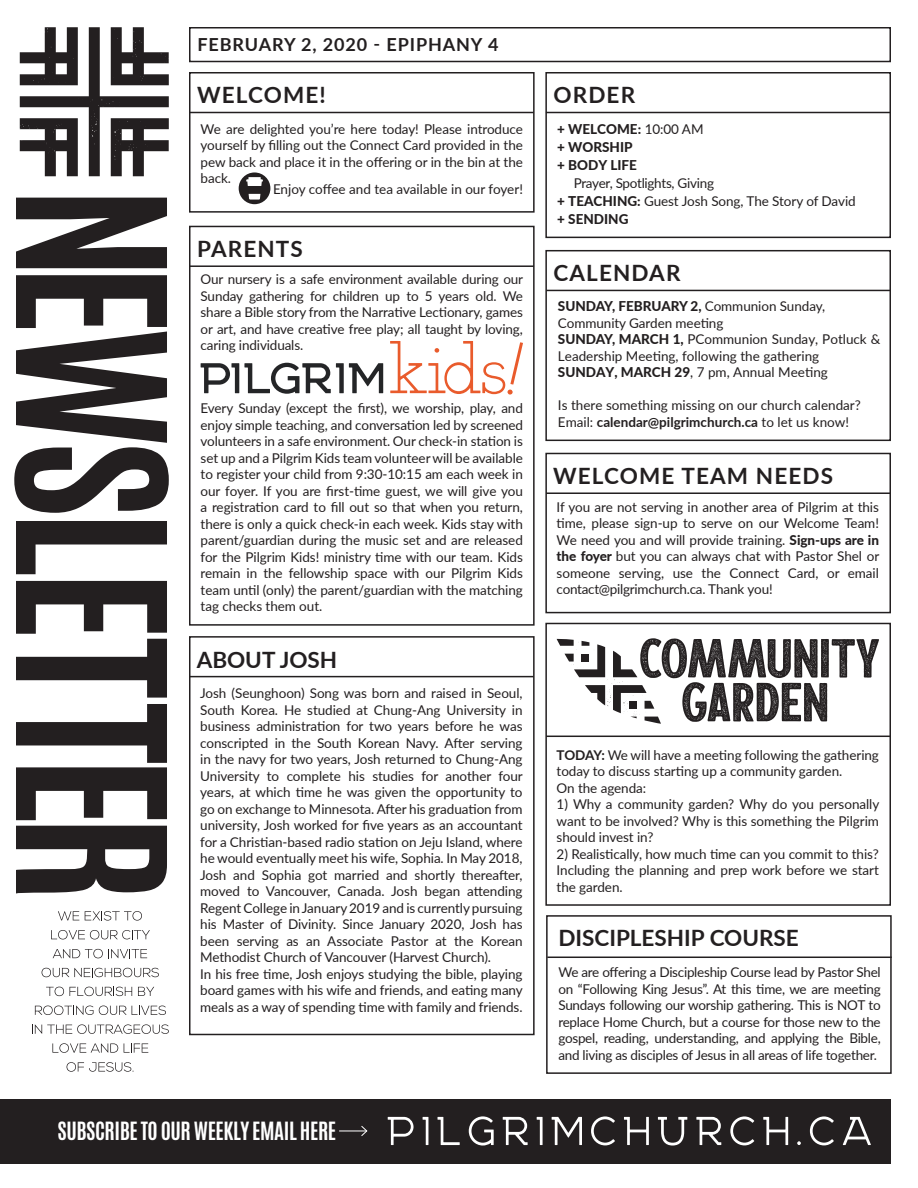
<style>
.page{position:relative;width:918px;height:1188px;background:#fff}
.page>*{position:absolute;margin:0;border:0;box-sizing:border-box;transform-origin:0 0}
.t1{font:700 22.5px "Lato";letter-spacing:.05em;color:#231f20}
.t2{font:700 22.5px "Lato";color:#231f20}
.t3{font:700 21px "Antonio";letter-spacing:-.02em;color:#fff}
.t4{font:700 18px "Lato";letter-spacing:.05em;color:#231f20}
.t5{font:13.5px/16.5px "Lato";letter-spacing:-.005em;color:#231f20;text-align:justify}
.t6{font:800 13.5px "Lato";color:#231f20}
.t7{font:700 13.5px "Lato";color:#231f20}
.s1{font-weight:400}
.s2{font-weight:800}
.s3{font-weight:700}
</style>
<div class="page">
<svg style="left:239px;top:172px;width:31px;height:32px"></svg>
<div style="left:0;top:1099px;width:891px;height:64px;background:#231f20"></div>
<svg style="left:388px;top:1117px;width:26px;height:28px"></svg>
<svg style="left:423px;top:1117px;width:5px;height:28px"></svg>
<svg style="left:438px;top:1117px;width:22px;height:28px"></svg>
<svg style="left:469px;top:1116px;width:25px;height:30px"></svg>
<svg style="left:503px;top:1117px;width:25px;height:28px"></svg>
<svg style="left:537px;top:1117px;width:6px;height:28px"></svg>
<svg style="left:552px;top:1117px;width:30px;height:28px"></svg>
<svg style="left:591px;top:1116px;width:24px;height:30px"></svg>
<svg style="left:624px;top:1117px;width:25px;height:28px"></svg>
<svg style="left:658px;top:1117px;width:29px;height:29px"></svg>
<svg style="left:696px;top:1117px;width:25px;height:28px"></svg>
<svg style="left:730px;top:1116px;width:24px;height:30px"></svg>
<svg style="left:763px;top:1117px;width:25px;height:28px"></svg>
<svg style="left:797px;top:1141px;width:4px;height:4px"></svg>
<svg style="left:810px;top:1116px;width:24px;height:30px"></svg>
<svg style="left:843px;top:1117px;width:28px;height:28px"></svg>
<svg style="left:16px;top:198px;width:151px;height:70px"></svg>
<svg style="left:14px;top:275px;width:155px;height:238px"></svg>
<svg style="left:16px;top:521px;width:151px;height:53px"></svg>
<svg style="left:16px;top:581px;width:151px;height:117px"></svg>
<svg style="left:16px;top:704px;width:151px;height:116px"></svg>
<svg style="left:16px;top:826px;width:151px;height:67px"></svg>
<svg style="left:20px;top:27px;width:149px;height:149px"></svg>
<svg style="left:58px;top:911px;width:21px;height:9px"></svg>
<svg style="left:85px;top:911px;width:57px;height:10px"></svg>
<svg style="left:51px;top:930px;width:99px;height:10px"></svg>
<svg style="left:53px;top:949px;width:94px;height:9px"></svg>
<svg style="left:42px;top:968px;width:117px;height:10px"></svg>
<svg style="left:46px;top:987px;width:86px;height:10px"></svg>
<svg style="left:138px;top:987px;width:16px;height:9px"></svg>
<svg style="left:35px;top:1006px;width:131px;height:9px"></svg>
<svg style="left:32px;top:1024px;width:137px;height:10px"></svg>
<svg style="left:52px;top:1043px;width:66px;height:10px"></svg>
<svg style="left:124px;top:1043px;width:24px;height:10px"></svg>
<svg style="left:67px;top:1062px;width:67px;height:10px"></svg>
<div style="left:189px;top:72px;width:346px;height:141px;border:2px solid #231f20"></div>
<hr style="left:190px;top:112px;width:344px;height:1px;background:#231f20">
<svg style="left:201px;top:363px;width:182px;height:31px"></svg>
<svg style="left:390px;top:341px;width:133px;height:54px"></svg>
<div style="left:189px;top:226px;width:346px;height:400px;border:2px solid #231f20"></div>
<hr style="left:190px;top:265px;width:344px;height:2px;background:#231f20">
<div style="left:545px;top:72px;width:346px;height:166px;border:2px solid #231f20"></div>
<hr style="left:546px;top:112px;width:344px;height:1px;background:#231f20">
<div style="left:189px;top:27px;width:702px;height:35px;border:2px solid #231f20"></div>
<div style="left:545px;top:250px;width:346px;height:191px;border:2px solid #231f20"></div>
<hr style="left:546px;top:290px;width:344px;height:1px;background:#231f20">
<div style="left:545px;top:453px;width:346px;height:160px;border:2px solid #231f20"></div>
<hr style="left:546px;top:492px;width:344px;height:2px;background:#231f20">
<svg style="left:339px;top:1126px;width:29px;height:10px"></svg>
<div style="left:545px;top:623px;width:346px;height:283px;border:2px solid #231f20"></div>
<hr style="left:546px;top:736px;width:344px;height:1px;background:#231f20">
<div style="left:546px;top:915px;width:346px;height:159px;border:2px solid #231f20"></div>
<hr style="left:547px;top:957px;width:345px;height:1px;background:#231f20">
<div style="left:189px;top:636px;width:346px;height:399px;border:2px solid #231f20"></div>
<hr style="left:190px;top:676px;width:344px;height:1px;background:#231f20">
<svg style="left:557px;top:638px;width:322px;height:86px"></svg>
<p class="t4" style="left:197px;top:31px;width:303px">FEBRUARY 2, 2020 - EPIPHANY 4</p>
<p class="t1" style="left:197px;top:79px;width:130px">WELCOME!</p>
<p class="t5" style="left:201px;top:120px;width:324px">We are delighted you’re here today! Please introduce yourself by filling out the Connect Card provided in the pew back and place it in the offering or in the bin at the back.</p>
<p class="t5" style="left:273px;top:180px;width:251px">Enjoy coffee and tea available in our foyer!</p>
<p class="t1" style="left:197px;top:232px;width:107px">PARENTS</p>
<p class="t5" style="left:201px;top:271px;width:324px">Our nursery is a safe environment available during our Sunday gathering for children up to 5 years old. We share a Bible story from the Narrative Lectionary, games or art, and have creative free play; all taught by loving, caring individuals.</p>
<p class="t5" style="left:201px;top:400px;width:324px">Every Sunday (except the first), we worship, play, and enjoy simple teaching, and conversation led by screened volunteers in a safe environment. Our check-in station is set up and a Pilgrim Kids team volunteer will be available to register your child from 9:30-10:15 am each week in our foyer. If you are first-time guest, we will give you a registration card to fill out so that when you return, there is only a quick check-in each week. Kids stay with parent/guardian during the music set and are released for the Pilgrim Kids! ministry time with our team. Kids remain in the fellowship space with our Pilgrim Kids team until (only) the parent/guardian with the matching tag checks them out.</p>
<p class="t2" style="left:197px;top:643px;width:142px">ABOUT JOSH</p>
<p class="t5" style="left:200px;top:685px;width:324px">Josh (Seunghoon) Song was born and raised in Seoul, South Korea. He studied at Chung-Ang University in business administration for two years before he was conscripted in the South Korean Navy. After serving in the navy for two years, Josh returned to Chung-Ang University to complete his studies for another four years, at which time he was given the opportunity to go on exchange to Minnesota. After his graduation from university, Josh worked for five years as an accountant for a Christian-based radio station on Jeju Island, where he would eventually meet his wife, Sophia. In May 2018, Josh and Sophia got married and shortly thereafter, moved to Vancouver, Canada. Josh began attending Regent College in January 2019 and is currently pursuing his Master of Divinity. Since January 2020, Josh has been serving as an Associate Pastor at the Korean Methodist Church of Vancouver (Harvest Church).</p>
<p class="t5" style="left:200px;top:965px;width:324px">In his free time, Josh enjoys studying the bible, playing board games with his wife and friends, and eating many meals as a way of spending time with family and friends.</p>
<p class="t3" style="left:58px;top:1116px;width:280px">SUBSCRIBE TO OUR WEEKLY EMAIL HERE</p>
<p class="t1" style="left:554px;top:79px;width:83px">ORDER</p>
<p class="t6" style="left:557px;top:119px;width:148px">+ WELCOME: <span class="s1">10:00 AM</span></p>
<p class="t6" style="left:557px;top:137px;width:77px">+ WORSHIP</p>
<p class="t6" style="left:557px;top:155px;width:81px">+ BODY LIFE</p>
<p class="t5" style="left:574px;top:174px;width:142px">Prayer, Spotlights, Giving</p>
<p class="t5" style="left:557px;top:192px;width:300px"><span class="s2">+ TEACHING:</span> Guest Josh Song, The Story of David</p>
<p class="t6" style="left:557px;top:209px;width:73px">+ SENDING</p>
<p class="t1" style="left:554px;top:257px;width:128px">CALENDAR</p>
<p class="t6" style="left:558px;top:296px;width:269px">SUNDAY, FEBRUARY 2, <span class="s1">Communion Sunday,</span></p>
<p class="t5" style="left:558px;top:314px;width:167px">Community Garden meeting</p>
<p class="t5" style="left:558px;top:331px;width:324px"><span class="s2">SUNDAY, MARCH 1,</span> PCommunion Sunday, Potluck &amp;<br>Leadership Meeting, following the gathering</p>
<p class="t5" style="left:558px;top:364px;width:271px"><span class="s2">SUNDAY, MARCH 29</span>, 7 pm, Annual Meeting</p>
<p class="t5" style="left:558px;top:397px;width:304px">Is there something missing on our church calendar?</p>
<p class="t7" style="left:558px;top:412px;width:293px"><span class="s1">Email:</span> calendar@pilgrimchurch.ca <span class="s1">to let us know!</span></p>
<p class="t1" style="left:553px;top:459px;width:281px">WELCOME TEAM NEEDS</p>
<p class="t5" style="left:557px;top:498px;width:324px">If you are not serving in another area of Pilgrim at this time, please sign-up to serve on our Welcome Team!<br>We need you and will provide training. <span class="s2">Sign-ups are in the foyer</span> but you can always chat with Pastor Shel or someone serving, use the Connect Card, or email contact@pilgrimchurch.ca. Thank you!</p>
<p class="t5" style="left:557px;top:746px;width:324px"><span class="s3">TODAY:</span> We will have a meeting following the gathering today to discuss starting up a community garden.</p>
<p class="t5" style="left:557px;top:779px;width:91px">On the agenda:</p>
<p class="t5" style="left:557px;top:796px;width:324px">1) Why a community garden? Why do you personally want to be involved? Why is this something the Pilgrim should invest in?</p>
<p class="t5" style="left:557px;top:845px;width:324px">2) Realistically, how much time can you commit to this?<br>Including the planning and prep work before we start the garden.</p>
<p class="t2" style="left:558px;top:921px;width:242px">DISCIPLESHIP COURSE</p>
<p class="t5" style="left:558px;top:964px;width:324px">We are offering a Discipleship Course lead by Pastor Shel on “Following King Jesus”. At this time, we are meeting Sundays following our worship gathering. This is NOT to replace Home Church, but a course for those new to the gospel, reading, understanding, and applying the Bible, and living as disciples of Jesus in all areas of life together.</p>
</div>
